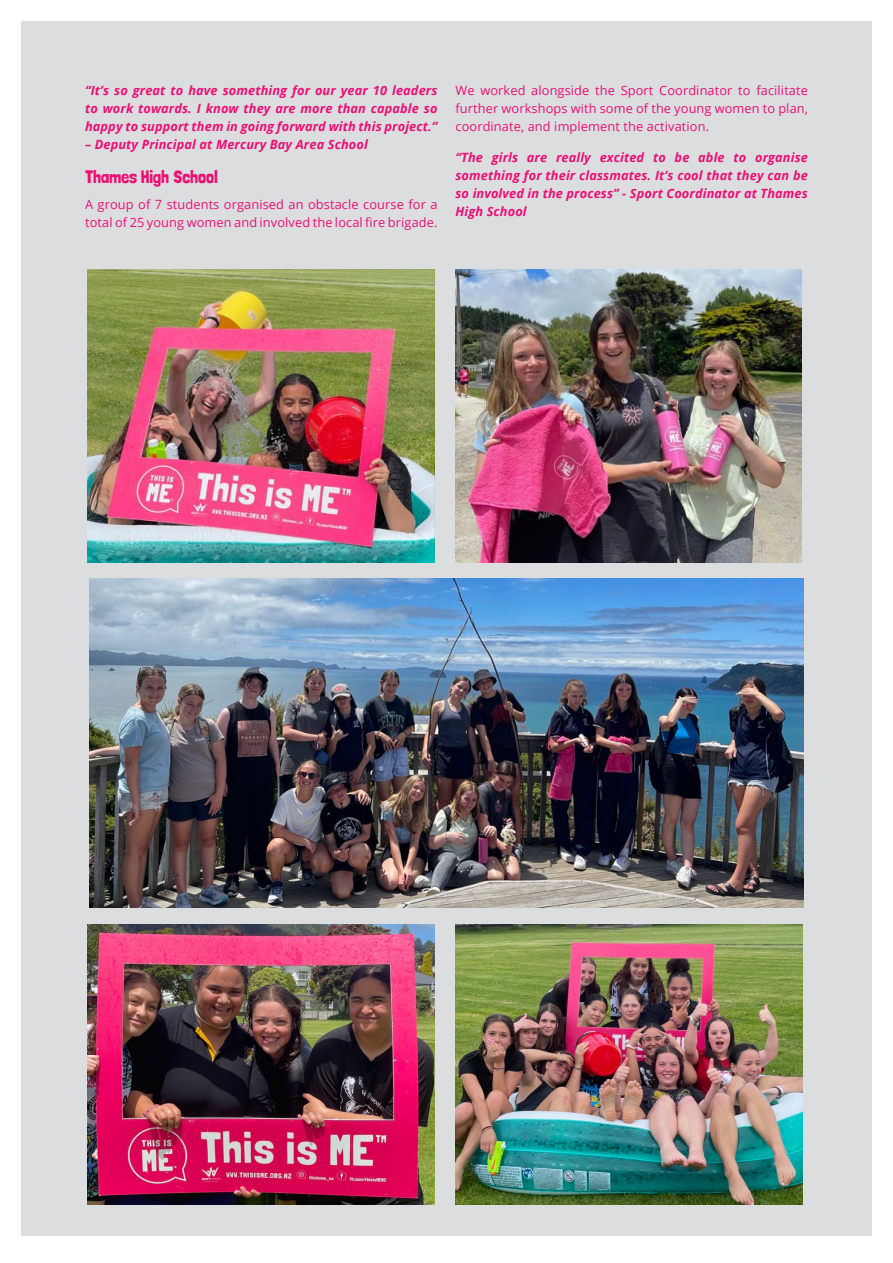
<style>
.page{position:relative;width:893px;height:1263px;background:#fff}
.page>*{position:absolute;margin:0;border:0;box-sizing:border-box;transform-origin:0 0}
.t1{font:18px "Londrina Solid";letter-spacing:-.02em;color:#eb0f75}
.t2{font:italic 700 12.75px/18px "Open Sans";letter-spacing:.01em;color:#eb0f75;text-align:justify}
.t3{font:12.75px/18px "Open Sans";letter-spacing:.01em;color:#eb0f75}
</style>
<div class="page">
<div style="left:21px;top:21px;width:851px;height:1215px;background:#dcdddf"></div>
<img style="left:456px;top:269px;width:346px;height:294px">
<img style="left:455px;top:924px;width:347px;height:281px">
<img style="left:88px;top:269px;width:347px;height:294px">
<img style="left:88px;top:924px;width:347px;height:281px">
<img style="left:89px;top:578px;width:714px;height:329px">
<p class="t2" style="left:85px;top:81px;width:354px">“It’s so great to have something for our year 10 leaders to work towards. I know they are more than capable so happy to support them in going forward with this project.”</p>
<p class="t2" style="left:85px;top:135px;width:284px">– Deputy Principal at Mercury Bay Area School</p>
<p class="t1" style="left:85px;top:166px;width:134px">Thames High School</p>
<p class="t3" style="left:85px;top:195px;width:354px">A group of 7 students organised an obstacle course for a total of 25 young women and involved the local fire brigade.</p>
<p class="t3" style="left:455px;top:81px;width:354px;text-align:justify">We worked alongside the Sport Coordinator to facilitate further workshops with some of the young women to plan, coordinate, and implement the activation.</p>
<p class="t2" style="left:455px;top:148px;width:354px">“The girls are really excited to be able to organise something for their classmates. It’s cool that they can be so involved in the process” - Sport Coordinator at Thames High School</p>
</div>
